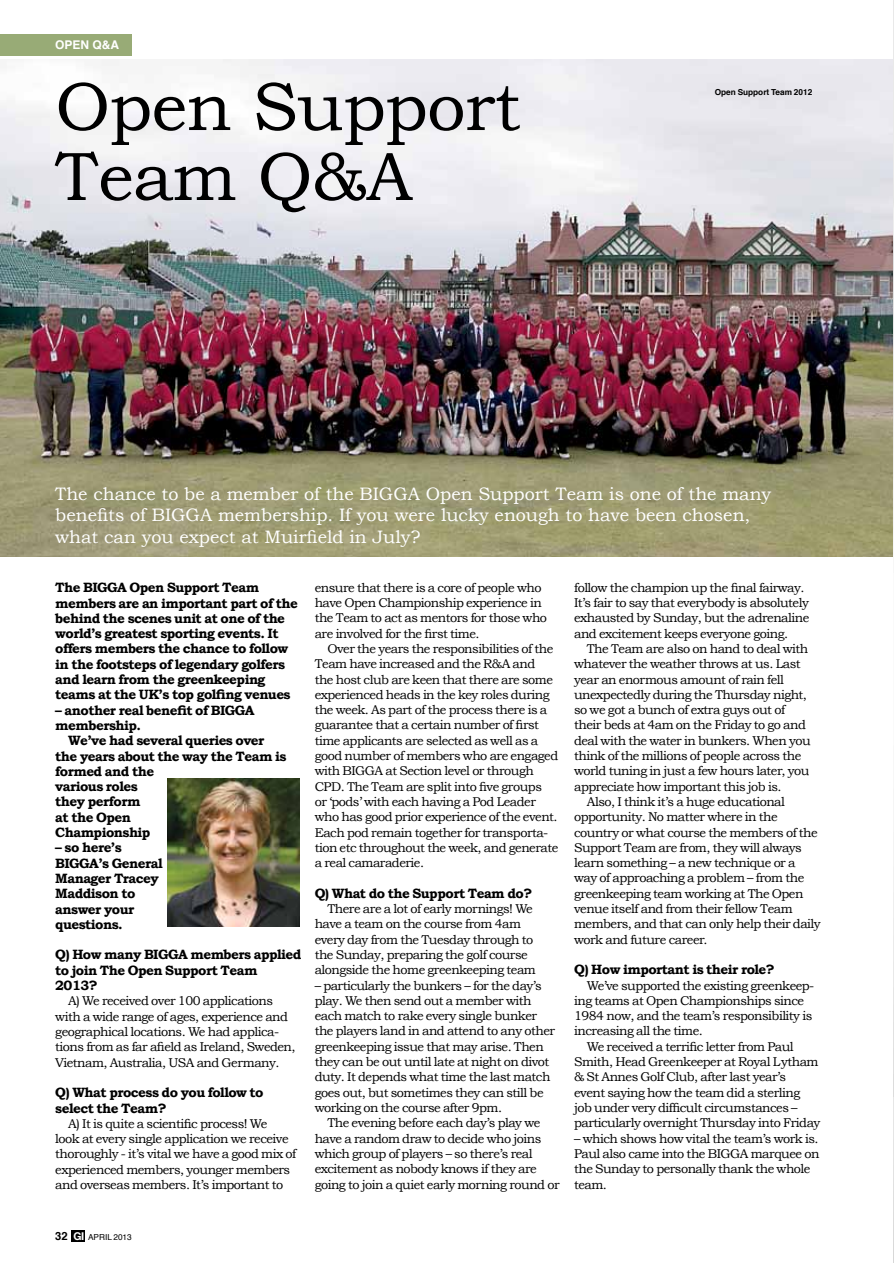
<style>
.page{position:relative;width:894px;height:1263px;background:#fff}
.page>*{position:absolute;margin:0;border:0;box-sizing:border-box;transform-origin:0 0}
.t1{font:68.7px/69.9px "Bookman Old Style";letter-spacing:-.01em;color:#000}
.t2{font:18px/21.6px "Bookman Old Style";color:#fff}
.t3{font:700 13.5px/15.3px "Bookman Old Style";letter-spacing:-.04em;color:#000}
.t4{font:12.75px/15.3px "Bookman Old Style";letter-spacing:-.04em;color:#000}
.t5{font:700 12px "Helvetica";color:#fff}
.t6{font:700 8.25px "Helvetica";color:#000}
.t7{font:8.25px "Helvetica";color:#000}
.s1{font-weight:700;font-size:11.25px}
.s2{font-family:"Helvetica Neue";font-weight:700;font-size:10.8px;color:#fff}
</style>
<div class="page">
<div style="left:71px;top:1230px;width:14px;height:11px;background:#000"></div>
<img style="left:0;top:60px;width:893px;height:496px">
<div style="left:0;top:34px;width:132px;height:21px;background:#98ab76"></div>
<img style="left:168px;top:778px;width:131px;height:148px">
<img style="left:893px;top:242px;width:1px;height:855px">
<hr style="left:893px;top:1097px;width:1px;height:166px;background:#e1e1e1">
<hr style="left:893px;top:0;width:1px;height:203px;background:#bfbfbf">
<hr style="left:893px;top:199px;width:1px;height:43px;background:#bfbfbf">
<p class="t5" style="left:55px;top:35px;width:66px">OPEN Q&amp;A</p>
<p class="t1" style="left:55px;top:72px;width:467px">Open Support<br>Team Q&amp;A</p>
<p class="t6" style="left:715px;top:85px;width:99px">Open Support Team 2012</p>
<p class="t2" style="left:55px;top:483px;width:717px">The chance to be a member of the BIGGA Open Support Team is one of the many benefits of BIGGA membership. If you were lucky enough to have been chosen, what can you expect at Muirfield in July?</p>
<p class="t3" style="left:55px;top:580px;width:244px">The BIGGA Open Support Team members are an important part of the behind the scenes unit at one of the world’s greatest sporting events. It offers members the chance to follow in the footsteps of legendary golfers and learn from the greenkeeping teams at the UK’s top golfing venues</p>
<p class="t3" style="left:55px;top:702px;width:201px">– another real benefit of BIGGA</p>
<p class="t3" style="left:55px;top:717px;width:87px">membership.</p>
<p class="t3" style="left:68px;top:733px;width:198px">We’ve had several queries over</p>
<p class="t3" style="left:55px;top:748px;width:233px">the years about the way the Team is</p>
<p class="t3" style="left:55px;top:763px;width:100px">formed and the</p>
<p class="t3" style="left:55px;top:779px;width:84px">various roles</p>
<p class="t3" style="left:55px;top:794px;width:87px">they perform</p>
<p class="t3" style="left:55px;top:809px;width:77px">at the Open</p>
<p class="t3" style="left:55px;top:824px;width:97px">Championship</p>
<p class="t3" style="left:55px;top:840px;width:109px">– so here’s<br>BIGGA’s General<br>Manager Tracey<br>Maddison to answer your questions.</p>
<p class="t3" style="left:55px;top:947px;width:248px">Q) How many BIGGA members applied to join The Open Support Team<br>2013?</p>
<p class="t4" style="left:55px;top:993px;width:242px;text-indent:13px">A) We received over 100 applications with a wide range of ages, experience and geographical locations. We had applica&shy;tions from as far afield as Ireland, Sweden, Vietnam, Australia, USA and Germany.</p>
<p class="t3" style="left:55px;top:1085px;width:210px">Q) What process do you follow to select the Team?</p>
<p class="t4" style="left:55px;top:1116px;width:242px;text-indent:13px">A) It is quite a scientific process! We<br>look at every single application we receive thoroughly - it’s vital we have a good mix of experienced members, younger members and overseas members. It’s important to</p>
<p class="t4" style="left:315px;top:580px;width:228px">ensure that there is a core of people who</p>
<p class="t4" style="left:315px;top:595px;width:229px">have Open Championship experience in</p>
<p class="t4" style="left:315px;top:610px;width:234px">the Team to act as mentors for those who</p>
<p class="t4" style="left:315px;top:626px;width:166px">are involved for the first time.</p>
<p class="t4" style="left:327px;top:641px;width:227px">Over the years the responsibilities of the</p>
<p class="t4" style="left:315px;top:656px;width:222px">Team have increased and the R&amp;A and</p>
<p class="t4" style="left:315px;top:671px;width:240px">the host club are keen that there are some</p>
<p class="t4" style="left:315px;top:687px;width:236px">experienced heads in the key roles during</p>
<p class="t4" style="left:315px;top:702px;width:234px">the week. As part of the process there is a</p>
<p class="t4" style="left:315px;top:717px;width:226px">guarantee that a certain number of first</p>
<p class="t4" style="left:315px;top:733px;width:225px">time applicants are selected as well as a</p>
<p class="t4" style="left:315px;top:748px;width:245px">good number of members who are engaged</p>
<p class="t4" style="left:315px;top:763px;width:221px">with BIGGA at Section level or through</p>
<p class="t4" style="left:315px;top:779px;width:229px">CPD. The Team are split into five groups</p>
<p class="t4" style="left:315px;top:794px;width:223px">or ‘pods’ with each having a Pod Leader</p>
<p class="t4" style="left:315px;top:809px;width:244px">who has good prior experience of the event.</p>
<p class="t4" style="left:315px;top:824px;width:235px">Each pod remain together for transporta-</p>
<p class="t4" style="left:315px;top:840px;width:245px">tion etc throughout the week, and generate</p>
<p class="t4" style="left:315px;top:855px;width:111px">a real camaraderie.</p>
<p class="t3" style="left:315px;top:885px;width:219px">Q) What do the Support Team do?</p>
<p class="t4" style="left:315px;top:901px;width:223px;text-indent:13px">There are a lot of early mornings! We have a team on the course from 4am every day from the Tuesday through to the Sunday, preparing the golf course alongside the home greenkeeping team</p>
<p class="t4" style="left:315px;top:977px;width:229px">– particularly the bunkers – for the day’s</p>
<p class="t4" style="left:315px;top:993px;width:218px">play. We then send out a member with</p>
<p class="t4" style="left:315px;top:1008px;width:224px">each match to rake every single bunker</p>
<p class="t4" style="left:315px;top:1023px;width:242px">the players land in and attend to any other</p>
<p class="t4" style="left:315px;top:1039px;width:231px">greenkeeping issue that may arise. Then</p>
<p class="t4" style="left:315px;top:1054px;width:236px">they can be out until late at night on divot</p>
<p class="t4" style="left:315px;top:1069px;width:237px">duty. It depends what time the last match</p>
<p class="t4" style="left:315px;top:1085px;width:230px">goes out, but sometimes they can still be</p>
<p class="t4" style="left:315px;top:1100px;width:189px">working on the course after 9pm.</p>
<p class="t4" style="left:327px;top:1115px;width:214px">The evening before each day’s play we</p>
<p class="t4" style="left:315px;top:1130px;width:228px">have a random draw to decide who joins</p>
<p class="t4" style="left:315px;top:1146px;width:219px">which group of players – so there’s real</p>
<p class="t4" style="left:315px;top:1161px;width:224px">excitement as nobody knows if they are</p>
<p class="t4" style="left:315px;top:1176px;width:246px">going to join a quiet early morning round or</p>
<p class="t4" style="left:574px;top:580px;width:232px">follow the champion up the final fairway.</p>
<p class="t4" style="left:574px;top:595px;width:236px">It’s fair to say that everybody is absolutely</p>
<p class="t4" style="left:574px;top:610px;width:237px">exhausted by Sunday, but the adrenaline</p>
<p class="t4" style="left:574px;top:626px;width:215px">and excitement keeps everyone going.</p>
<p class="t4" style="left:587px;top:641px;width:223px">The Team are also on hand to deal with</p>
<p class="t4" style="left:574px;top:656px;width:228px">whatever the weather throws at us. Last</p>
<p class="t4" style="left:574px;top:671px;width:211px">year an enormous amount of rain fell</p>
<p class="t4" style="left:574px;top:687px;width:234px">unexpectedly during the Thursday night,</p>
<p class="t4" style="left:574px;top:702px;width:212px">so we got a bunch of extra guys out of</p>
<p class="t4" style="left:574px;top:717px;width:233px">their beds at 4am on the Friday to go and</p>
<p class="t4" style="left:574px;top:733px;width:238px">deal with the water in bunkers. When you</p>
<p class="t4" style="left:574px;top:748px;width:229px">think of the millions of people across the</p>
<p class="t4" style="left:574px;top:763px;width:237px">world tuning in just a few hours later, you</p>
<p class="t4" style="left:574px;top:779px;width:209px">appreciate how important this job is.</p>
<p class="t4" style="left:587px;top:794px;width:200px">Also, I think it’s a huge educational</p>
<p class="t4" style="left:574px;top:809px;width:205px">opportunity. No matter where in the</p>
<p class="t4" style="left:574px;top:824px;width:245px">country or what course the members of the</p>
<p class="t4" style="left:574px;top:840px;width:229px">Support Team are from, they will always</p>
<p class="t4" style="left:574px;top:855px;width:223px">learn something – a new technique or a</p>
<p class="t4" style="left:574px;top:870px;width:232px">way of approaching a problem – from the</p>
<p class="t4" style="left:574px;top:886px;width:231px">greenkeeping team working at The Open</p>
<p class="t4" style="left:574px;top:901px;width:220px">venue itself and from their fellow Team</p>
<p class="t4" style="left:574px;top:916px;width:248px">members, and that can only help their daily</p>
<p class="t4" style="left:574px;top:932px;width:135px">work and future career.</p>
<p class="t3" style="left:574px;top:962px;width:202px">Q) How important is their role?</p>
<p class="t4" style="left:587px;top:977px;width:229px">We’ve supported the existing greenkeep-</p>
<p class="t4" style="left:574px;top:993px;width:232px">ing teams at Open Championships since</p>
<p class="t4" style="left:574px;top:1008px;width:240px">1984 now, and the team’s responsibility is</p>
<p class="t4" style="left:574px;top:1023px;width:130px">increasing all the time.</p>
<p class="t4" style="left:587px;top:1039px;width:208px">We received a terrific letter from Paul</p>
<p class="t4" style="left:574px;top:1054px;width:246px">Smith, Head Greenkeeper at Royal Lytham</p>
<p class="t4" style="left:574px;top:1069px;width:214px">&amp; St Annes Golf Club, after last year’s</p>
<p class="t4" style="left:574px;top:1085px;width:228px">event saying how the team did a sterling</p>
<p class="t4" style="left:574px;top:1100px;width:225px">job under very difficult circumstances –</p>
<p class="t4" style="left:574px;top:1115px;width:248px">particularly overnight Thursday into Friday</p>
<p class="t4" style="left:574px;top:1130px;width:247px">– which shows how vital the team’s work is.<br>Paul also came into the BIGGA marquee on the Sunday to personally thank the whole team.</p>
<p class="t7" style="left:55px;top:1231px;width:78px"><span class="s1">32</span> <span class="s2">GI</span> APRIL 2013</p>
</div>
